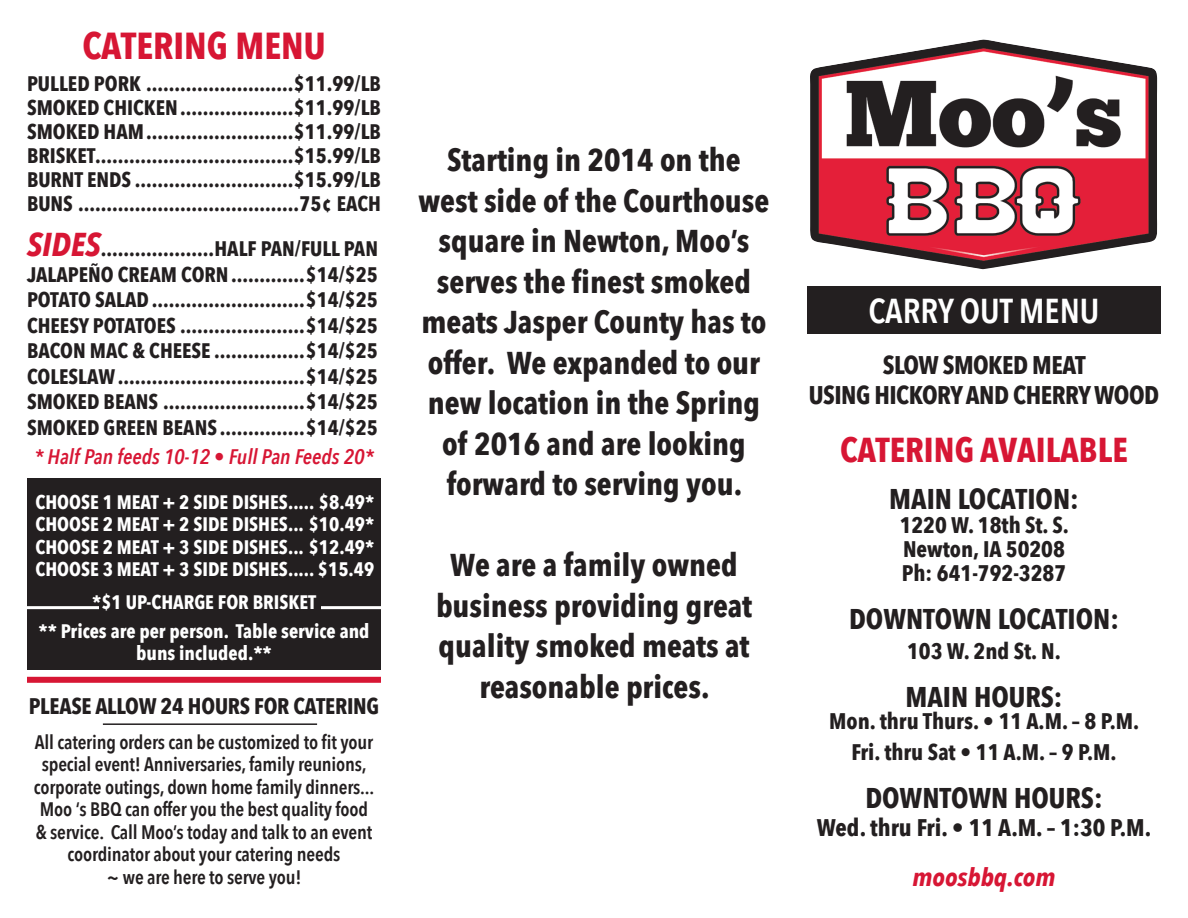
<style>
.page{position:relative;width:1188px;height:918px;background:#fff}
.page>*{position:absolute;margin:0;border:0;box-sizing:border-box;transform-origin:0 0}
.t1{font:700 37.5px "Avenir Next Condensed";color:#d71634}
.t2{font:700 34.5px "Avenir Next Condensed";color:#d71634}
.t3{font:600 34.5px "Avenir Next Condensed";color:#fff}
.t4{font:700 31.5px/40.5px "Avenir Next Condensed";color:#231f20;text-align:center}
.t5{font:700 28.5px "Avenir Next Condensed";color:#231f20}
.t6{font:700 25.5px "Avenir Next Condensed";letter-spacing:-.02em;color:#231f20}
.t7{font:italic 700 25.5px "Avenir Next Condensed";color:#d71634}
.t8{font:700 24px "Avenir Next Condensed";color:#231f20}
.t9{font:700 22.5px "Avenir Next Condensed";color:#231f20}
.t10{font:700 21px "Avenir Next Condensed";color:#231f20}
.t11{font:italic 600 21px "Avenir Next Condensed";color:#d71634}
.t12{font:600 19.5px/22.5px "Avenir Next Condensed";letter-spacing:-.01em;color:#231f20;text-align:center}
.t13{font:700 19.5px/22.5px "Avenir Next Condensed";color:#fff;text-align:center}
.s1{font-style:italic;font-size:33px;color:#d71634}
</style>
<div class="page">
<img style="left:810px;top:40px;width:348px;height:229px">
<div style="left:807px;top:286px;width:354px;height:48px;background:#231f20"></div>
<div style="left:27px;top:478px;width:354px;height:191px;background:#231f20"></div>
<hr style="left:321px;top:606px;width:72px;height:3px;background:#fff">
<hr style="left:27px;top:606px;width:72px;height:3px;background:#fff">
<hr style="left:103px;top:723px;width:214px;height:2px;background:#231f20">
<div style="left:27px;top:677px;width:354px;height:6px;background:#d71634"></div>
<p class="t1" style="left:82px;top:22px;width:245px">CATERING MENU</p>
<p class="t10" style="left:27px;top:71px;width:356px">PULLED PORK ..........................$11.99/LB</p>
<p class="t10" style="left:27px;top:95px;width:356px">SMOKED CHICKEN....................$11.99/LB</p>
<p class="t10" style="left:27px;top:119px;width:356px">SMOKED HAM..........................$11.99/LB</p>
<p class="t10" style="left:27px;top:143px;width:356px">BRISKET...................................$15.99/LB</p>
<p class="t10" style="left:27px;top:167px;width:356px">BURNT ENDS ............................$15.99/LB</p>
<p class="t10" style="left:27px;top:191px;width:356px">BUNS .......................................75¢ EACH</p>
<p class="t10" style="left:27px;top:236px;width:352px"><span class="s1">SIDES</span>....................HALF PAN/FULL PAN</p>
<p class="t10" style="left:27px;top:261px;width:353px">JALAPEÑO CREAM CORN.............$14/$25</p>
<p class="t10" style="left:27px;top:287px;width:353px">POTATO SALAD...........................$14/$25</p>
<p class="t10" style="left:27px;top:312px;width:353px">CHEESY POTATOES ......................$14/$25</p>
<p class="t10" style="left:27px;top:338px;width:353px">BACON MAC &amp; CHEESE ................$14/$25</p>
<p class="t10" style="left:27px;top:363px;width:353px">COLESLAW.................................$14/$25</p>
<p class="t10" style="left:27px;top:389px;width:353px">SMOKED BEANS .........................$14/$25</p>
<p class="t10" style="left:27px;top:414px;width:353px">SMOKED GREEN BEANS ...............$14/$25</p>
<p class="t11" style="left:34px;top:444px;width:341px">* Half Pan feeds 10-12 • Full Pan Feeds 20*</p>
<p class="t13" style="left:35px;top:490px;width:341px">CHOOSE 1 MEAT + 2 SIDE DISHES..... $8.49*</p>
<p class="t13" style="left:35px;top:513px;width:341px">CHOOSE 2 MEAT + 2 SIDE DISHES... $10.49*</p>
<p class="t13" style="left:35px;top:535px;width:341px">CHOOSE 2 MEAT + 3 SIDE DISHES... $12.49*</p>
<p class="t13" style="left:35px;top:558px;width:341px">CHOOSE 3 MEAT + 3 SIDE DISHES..... $15.49</p>
<p class="t13" style="left:92px;top:591px;width:226px">*$1 UP-CHARGE FOR BRISKET</p>
<p class="t13" style="left:38px;top:619px;width:333px">** Prices are per person. Table service and buns included.**</p>
<p class="t9" style="left:29px;top:692px;width:352px">PLEASE ALLOW 24 HOURS FOR CATERING</p>
<p class="t12" style="left:34px;top:730px;width:342px">All catering orders can be customized to fit your special event! Anniversaries, family reunions, corporate outings, down home family dinners...<br>Moo ‘s BBQ can offer you the best quality food &amp; service. Call Moo’s today and talk to an event coordinator about your catering needs<br>~ we are here to serve you!</p>
<p class="t4" style="left:419px;top:140px;width:352px">Starting in 2014 on the west side of the Courthouse square in Newton, Moo’s serves the finest smoked meats Jasper County has to offer. We expanded to our new location in the Spring of 2016 and are looking forward to serving you.</p>
<p class="t4" style="left:436px;top:545px;width:317px">We are a family owned business providing great quality smoked meats at reasonable prices.</p>
<p class="t3" style="left:869px;top:290px;width:232px">CARRY OUT MENU</p>
<p class="t6" style="left:883px;top:349px;width:205px">SLOW SMOKED MEAT</p>
<p class="t6" style="left:809px;top:380px;width:352px">USING HICKORY AND CHERRY WOOD</p>
<p class="t2" style="left:840px;top:429px;width:289px">CATERING AVAILABLE</p>
<p class="t5" style="left:889px;top:481px;width:191px">MAIN LOCATION:</p>
<p class="t9" style="left:900px;top:511px;width:171px">1220 W. 18th St. S.</p>
<p class="t9" style="left:903px;top:535px;width:163px">Newton, IA 50208</p>
<p class="t9" style="left:902px;top:559px;width:166px">Ph: 641-792-3287</p>
<p class="t5" style="left:849px;top:601px;width:271px">DOWNTOWN LOCATION:</p>
<p class="t9" style="left:907px;top:637px;width:155px">103 W. 2nd St. N.</p>
<p class="t5" style="left:906px;top:679px;width:158px">MAIN HOURS:</p>
<p class="t9" style="left:829px;top:708px;width:312px">Mon. thru Thurs. • 11 A.M. – 8 P.M.</p>
<p class="t9" style="left:851px;top:738px;width:267px">Fri. thru Sat • 11 A.M. – 9 P.M.</p>
<p class="t5" style="left:865px;top:780px;width:239px">DOWNTOWN HOURS:</p>
<p class="t8" style="left:817px;top:813px;width:336px">Wed. thru Fri. • 11 A.M. – 1:30 P.M.</p>
<p class="t7" style="left:913px;top:861px;width:144px">moosbbq.com</p>
</div>
